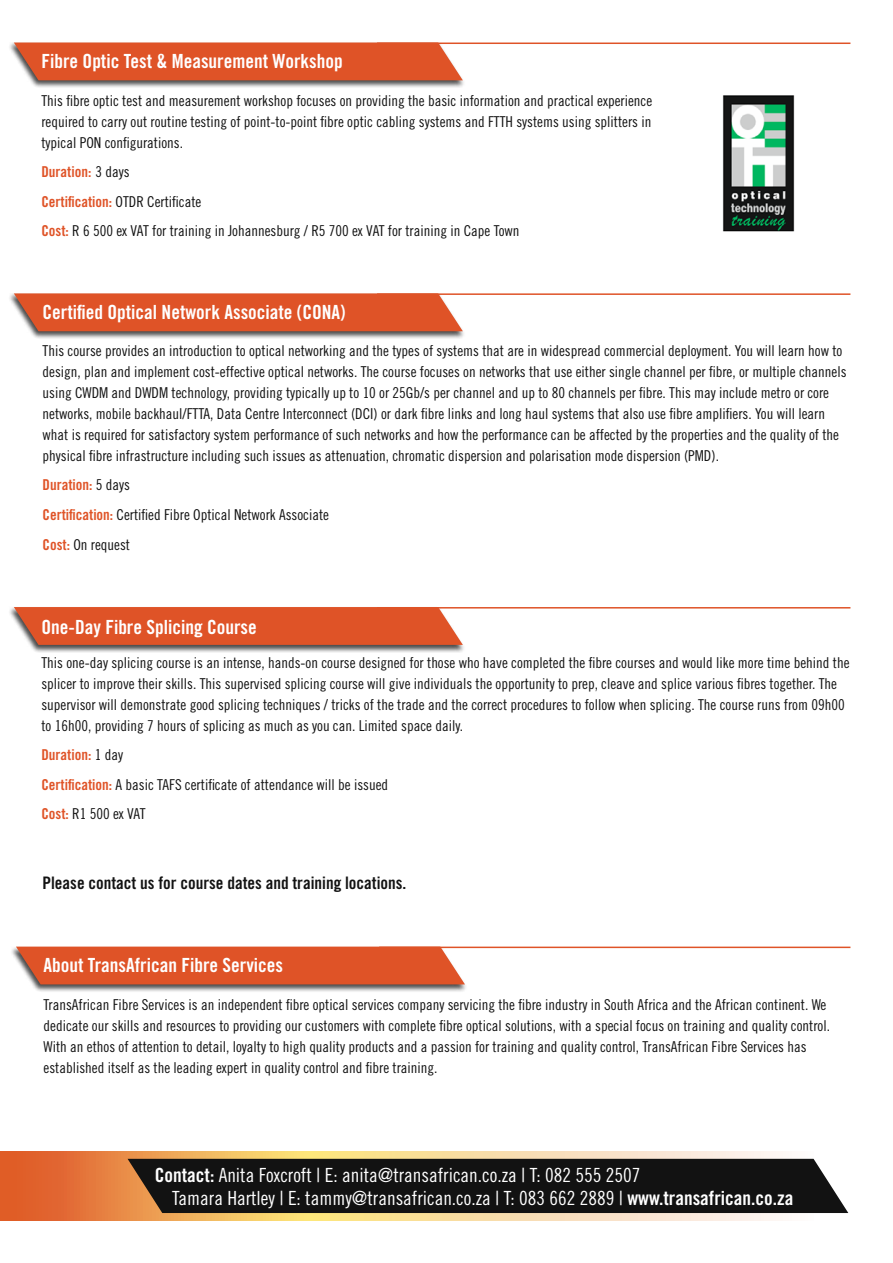
<style>
.page{position:relative;width:893px;height:1263px;background:#fff}
.page>*{position:absolute;margin:0;border:0;box-sizing:border-box;transform-origin:0 0}
.t1{font:19.5px/23.4px "Trade Gothic Cond Eighteen";color:#fff}
.t2{font:19.5px "Trade Gothic Bold Cond Twenty";color:#fff}
.t3{font:17.25px "Trade Gothic Bold Cond Twenty";color:#121212}
.t4{font:15px/21px "Trade Gothic Cond Eighteen";color:#121212}
.t5{font:15px "Trade Gothic Bold Cond Twenty";color:#df5327}
.s1{font-family:"Trade Gothic Cond Eighteen";color:#121212}
.s2{font-family:"Trade Gothic Bold Cond Twenty";color:#df5327}
.s3{font-family:"Trade Gothic Bold Cond Twenty"}
</style>
<div class="page">
<svg style="left:0;top:1151px;width:814px;height:69px;background:#eca66f"></svg>
<div style="left:128px;top:1159px;width:720px;height:54px;background:#121212"></div>
<hr style="left:379px;top:946px;width:471px;height:2px;background:#df5327">
<div style="left:10px;top:946px;width:457px;height:47px;background:#121212;opacity:.75"></div>
<svg style="left:16px;top:946px;width:449px;height:38px;background:#df5c33"></svg>
<img style="left:722px;top:95px;width:73px;height:137px">
<hr style="left:377px;top:43px;width:473px;height:1px;background:#df5327">
<div style="left:8px;top:42px;width:457px;height:47px;background:#121212;opacity:.75"></div>
<div style="left:14px;top:43px;width:449px;height:37px;background:#df5327"></div>
<hr style="left:377px;top:607px;width:473px;height:1px;background:#df5327">
<div style="left:8px;top:606px;width:457px;height:47px;background:#121212;opacity:.75"></div>
<svg style="left:14px;top:607px;width:449px;height:38px;background:#de5a30"></svg>
<hr style="left:377px;top:293px;width:473px;height:2px;background:#df5327">
<div style="left:8px;top:293px;width:457px;height:47px;background:#121212;opacity:.75"></div>
<svg style="left:14px;top:293px;width:449px;height:38px;background:#df5b32"></svg>
<h1 class="t2" style="left:41px;top:49px;width:303px">Fibre Optic Test &amp; Measurement Workshop</h1>
<p class="t4" style="left:41px;top:90px;width:612px;text-align:justify">This fibre optic test and measurement workshop focuses on providing the basic information and practical experience required to carry out routine testing of point-to-point fibre optic cabling systems and FTTH systems using splitters in typical PON configurations.</p>
<p class="t5" style="left:41px;top:163px;width:90px">Duration: <span class="s1">3 days</span></p>
<p class="t4" style="left:41px;top:186px;width:480px;line-height:29.5px"><span class="s2">Certification:</span> OTDR Certificate<br><span class="s2">Cost:</span> R 6 500 ex VAT for training in Johannesburg / R5 700 ex VAT for training in Cape Town</p>
<h1 class="t2" style="left:43px;top:300px;width:305px">Certified Optical Network Associate (CONA)</h1>
<p class="t4" style="left:43px;top:340px;width:805px">This course provides an introduction to optical networking and the types of systems that are in widespread commercial deployment. You will learn how to design, plan and implement cost-effective optical networks. The course focuses on networks that use either single channel per fibre, or multiple channels using CWDM and DWDM technology, providing typically up to 10 or 25Gb/s per channel and up to 80 channels per fibre. This may include metro or core networks, mobile backhaul/FTTA, Data Centre Interconnect (DCI) or dark fibre links and long haul systems that also use fibre amplifiers. You will learn what is required for satisfactory system performance of such networks and how the performance can be affected by the properties and the quality of the physical fibre infrastructure including such issues as attenuation, chromatic dispersion and polarisation mode dispersion (PMD).</p>
<p class="t5" style="left:43px;top:476px;width:89px">Duration: <span class="s1">5 days</span></p>
<p class="t4" style="left:43px;top:500px;width:288px;line-height:29.5px"><span class="s2">Certification:</span> Certified Fibre Optical Network Associate<br><span class="s2">Cost:</span> On request</p>
<h1 class="t2" style="left:41px;top:615px;width:217px">One-Day Fibre Splicing Course</h1>
<p class="t4" style="left:41px;top:652px;width:810px">This one-day splicing course is an intense, hands-on course designed for those who have completed the fibre courses and would like more time behind the splicer to improve their skills. This supervised splicing course will give individuals the opportunity to prep, cleave and splice various fibres together. The supervisor will demonstrate good splicing techniques / tricks of the trade and the correct procedures to follow when splicing. The course runs from 09h00 to 16h00, providing 7 hours of splicing as much as you can. Limited space daily.</p>
<p class="t5" style="left:41px;top:746px;width:83px">Duration: <span class="s1">1 day</span></p>
<p class="t4" style="left:41px;top:769px;width:348px;line-height:29.5px"><span class="s2">Certification:</span> A basic TAFS certificate of attendance will be issued<br><span class="s2">Cost:</span> R1 500 ex VAT</p>
<p class="t3" style="left:43px;top:872px;width:365px">Please contact us for course dates and training locations.</p>
<h1 class="t2" style="left:44px;top:953px;width:241px">About TransAfrican Fibre Services</h1>
<p class="t4" style="left:44px;top:994px;width:788px">TransAfrican Fibre Services is an independent fibre optical services company servicing the fibre industry in South Africa and the African continent. We dedicate our skills and resources to providing our customers with complete fibre optical solutions, with a special focus on training and quality control.<br>With an ethos of attention to detail, loyalty to high quality products and a passion for training and quality control, TransAfrican Fibre Services has established itself as the leading expert in quality control and fibre training.</p>
<h1 class="t1" style="left:172px;top:1163px;width:623px;text-indent:-17px"><span class="s3">Contact:</span> Anita Foxcroft | E: anita@transafrican.co.za | T: 082 555 2507<br>Tamara Hartley | E: tammy@transafrican.co.za | T: 083 662 2889 | <span class="s3">www.transafrican.co.za</span></h1>
</div>
